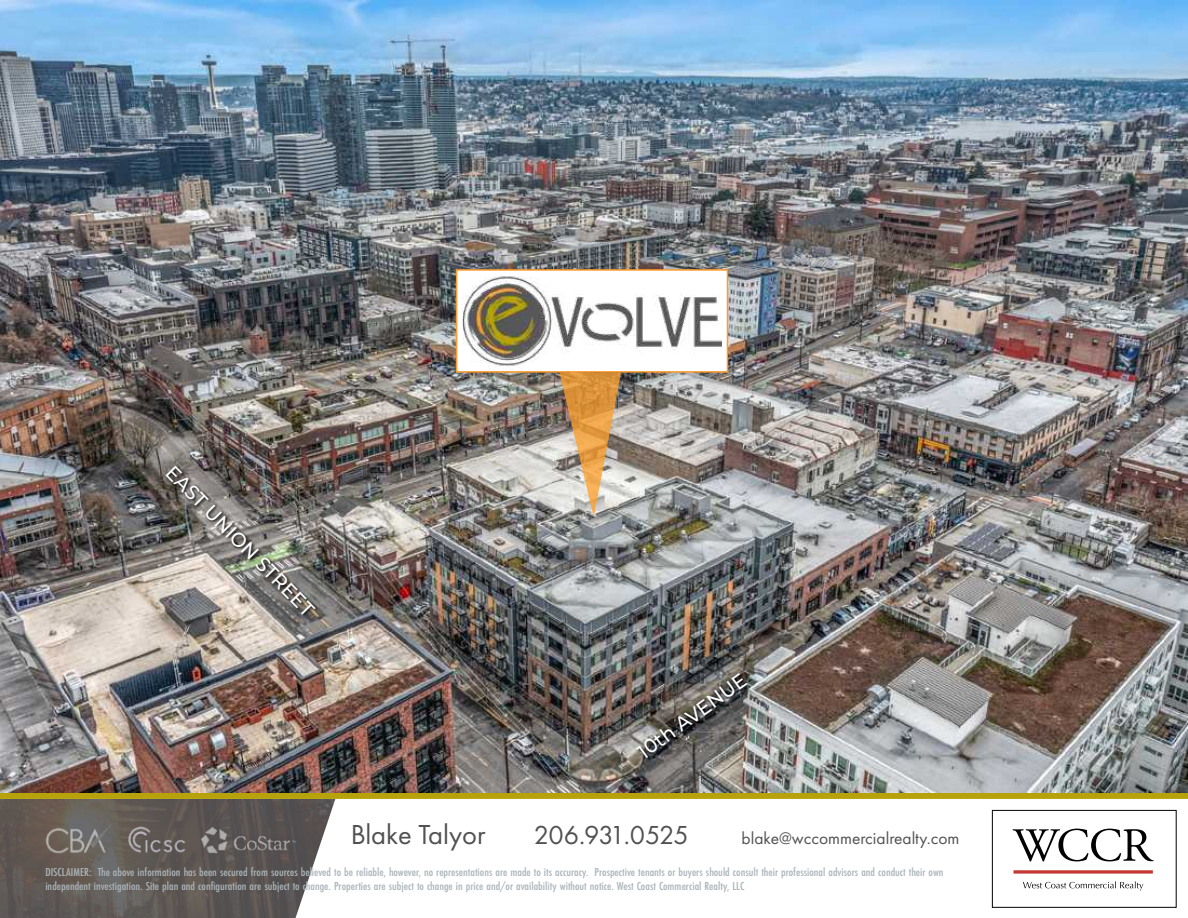
<style>
.page{position:relative;width:1188px;height:918px;background:#fff}
.page>*{position:absolute;margin:0;border:0;box-sizing:border-box;transform-origin:0 0}
.t1{font:28.5px "Futura PT";color:#2c2c2c}
.t2{font:27px "Futura PT";letter-spacing:-.035em;color:#2c2c2c}
.t3{font:22.5px "Futura PT";color:#2c2c2c}
.t4{font:500 20.1px "Montserrat";color:#fff;scale:.95 1}
.t5{font:17.4px "Futura PT";color:#2c2c2c}
.t6{font:500 12px/13.5px "Futura PT Cond";color:#abb4b9;scale:1.09 1}
</style>
<div class="page">
<img style="left:0;top:799px;width:283px;height:119px">
<svg style="left:283px;top:799px;width:894px;height:119px"></svg>
<div style="left:0;top:793px;width:1188px;height:6px;background:#b7a20b"></div>
<div style="left:992px;top:810px;width:184px;height:97px;background:#fff"></div>
<div style="left:992px;top:810px;width:184px;height:98px;border:1px solid #000"></div>
<svg style="left:1013px;top:829px;width:141px;height:32px"></svg>
<svg style="left:1013px;top:870px;width:140px;height:4px"></svg>
<svg style="left:1023px;top:881px;width:120px;height:10px"></svg>
<img style="left:44px;top:815px;width:67px;height:41px">
<img style="left:201px;top:827px;width:101px;height:27px">
<img style="left:127px;top:826px;width:59px;height:27px">
<img style="left:0;top:1px;width:1188px;height:792px">
<div style="left:457px;top:270px;width:270px;height:102px;background:#fff"></div>
<img style="left:463px;top:276px;width:258px;height:91px">
<div style="left:456px;top:269px;width:272px;height:104px;border:2px solid #ff9c2e"></div>
<svg style="left:559px;top:373px;width:62px;height:144px;background:#cda87a"></svg>
<svg style="left:635px;top:672px;width:117px;height:90px;background:#605d5a"></svg>
<img style="left:165px;top:464px;width:155px;height:155px">
<h3 class="t4" style="left:179px;top:459px;width:214px;rotate:45deg">EAST UNION STREET</h3>
<h3 class="t4" style="left:632px;top:742px;width:137px;rotate:-36deg">10th AVENUE</h3>
<h3 class="t3" style="left:353px;top:818px;width:120px">Tiffini Connell</h3>
<h1 class="t1" style="left:350px;top:818px;width:137px">Blake Talyor</h1>
<h2 class="t2" style="left:534px;top:819px;width:157px">206.931.0525</h2>
<h3 class="t5" style="left:742px;top:828px;width:220px">blake@wccommercialrealty.com</h3>
<p class="t6" style="left:45px;top:866px;width:826px">DISCLAIMER: The above information has been secured from sources believed to be reliable, however, no representations are made to its accuracy. Prospective tenants or buyers should consult their professional advisors and conduct their own independent investigation. Site plan and configuration are subject to change. Properties are subject to change in price and/or availability without notice. West Coast Commercial Realty, LLC</p>
</div>
